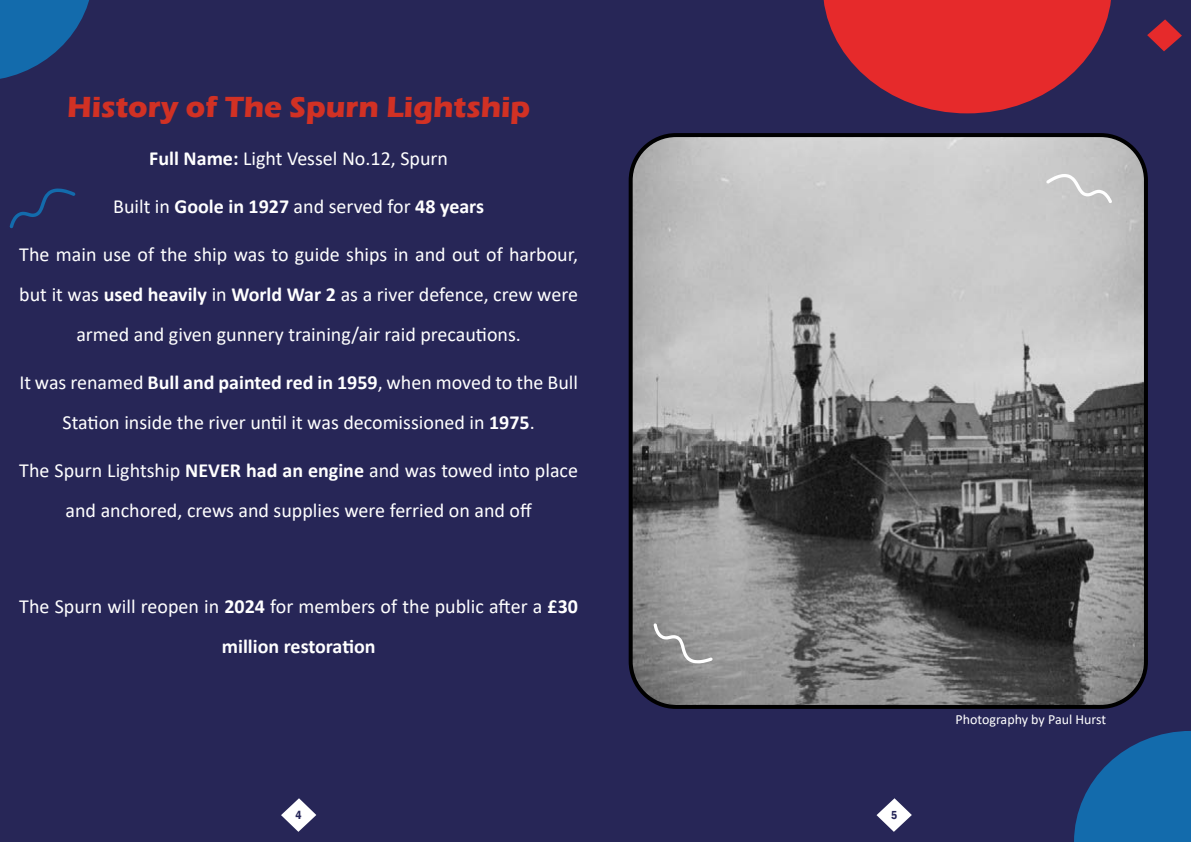
<style>
.page{position:relative;width:1191px;height:842px;background:#272657}
.page>*{position:absolute;margin:0;border:0;box-sizing:border-box;transform-origin:0 0}
.t1{font:700 30px "Eras ITC";color:#d13124}
.t2{font:20px/40px "Calibri";color:#fff;text-align:center}
.t3{font:14px "Calibri";color:#fff}
.t4{font:600 condensed 12px "Franklin Gothic";color:#262659}
.s1{font-weight:700}
</style>
<div class="page">
<svg style="left:10px;top:188px;width:66px;height:40px"></svg>
<svg style="left:1147px;top:19px;width:34px;height:32px"></svg>
<svg style="left:0;top:0;width:89px;height:79px"></svg>
<svg style="left:876px;top:798px;width:36px;height:34px"></svg>
<svg style="left:281px;top:798px;width:35px;height:34px"></svg>
<svg style="left:1074px;top:731px;width:117px;height:111px"></svg>
<svg style="left:823px;top:0;width:288px;height:113px"></svg>
<img style="left:633px;top:138px;width:510px;height:566px">
<div style="left:628px;top:133px;width:520px;height:576px;border:4px solid #000;border-radius:45px"></div>
<svg style="left:653px;top:623px;width:59px;height:40px;background:#9c9c9c"></svg>
<svg style="left:1046px;top:174px;width:66px;height:29px;background:#cdcdcd"></svg>
<h1 class="t1" style="left:67px;top:90px;width:465px">History of The Spurn Lightship</h1>
<p class="t2" style="left:149px;top:138px;width:300px"><span class="s1">Full Name:</span> Light Vessel No.12, Spurn</p>
<p class="t2" style="left:113px;top:186px;width:372px">Built in <span class="s1">Goole in 1927</span> and served for <span class="s1">48 years</span></p>
<p class="t2" style="left:19px;top:234px;width:560px">The main use of the ship was to guide ships in and out of harbour, but it was <span class="s1">used heavily</span> in <span class="s1">World War 2</span> as a river defence, crew were armed and given gunnery training/air raid precautions.</p>
<p class="t2" style="left:19px;top:362px;width:560px">It was renamed <span class="s1">Bull and painted red in 1959</span>, when moved to the Bull<br>Station inside the river until it was decomissioned in <span class="s1">1975</span>.</p>
<p class="t2" style="left:19px;top:450px;width:560px">The Spurn Lightship <span class="s1">NEVER had an engine</span> and was towed into place and anchored, crews and supplies were ferried on and off</p>
<p class="t2" style="left:19px;top:586px;width:560px">The Spurn will reopen in <span class="s1">2024</span> for members of the public after a <span class="s1">£30 million restoration</span></p>
<p class="t4" style="left:296px;top:807px;width:8px">4</p>
<p class="t4" style="left:891px;top:807px;width:8px">5</p>
<p class="t3" style="left:955px;top:710px;width:152px">Photography by Paul Hurst</p>
</div>
